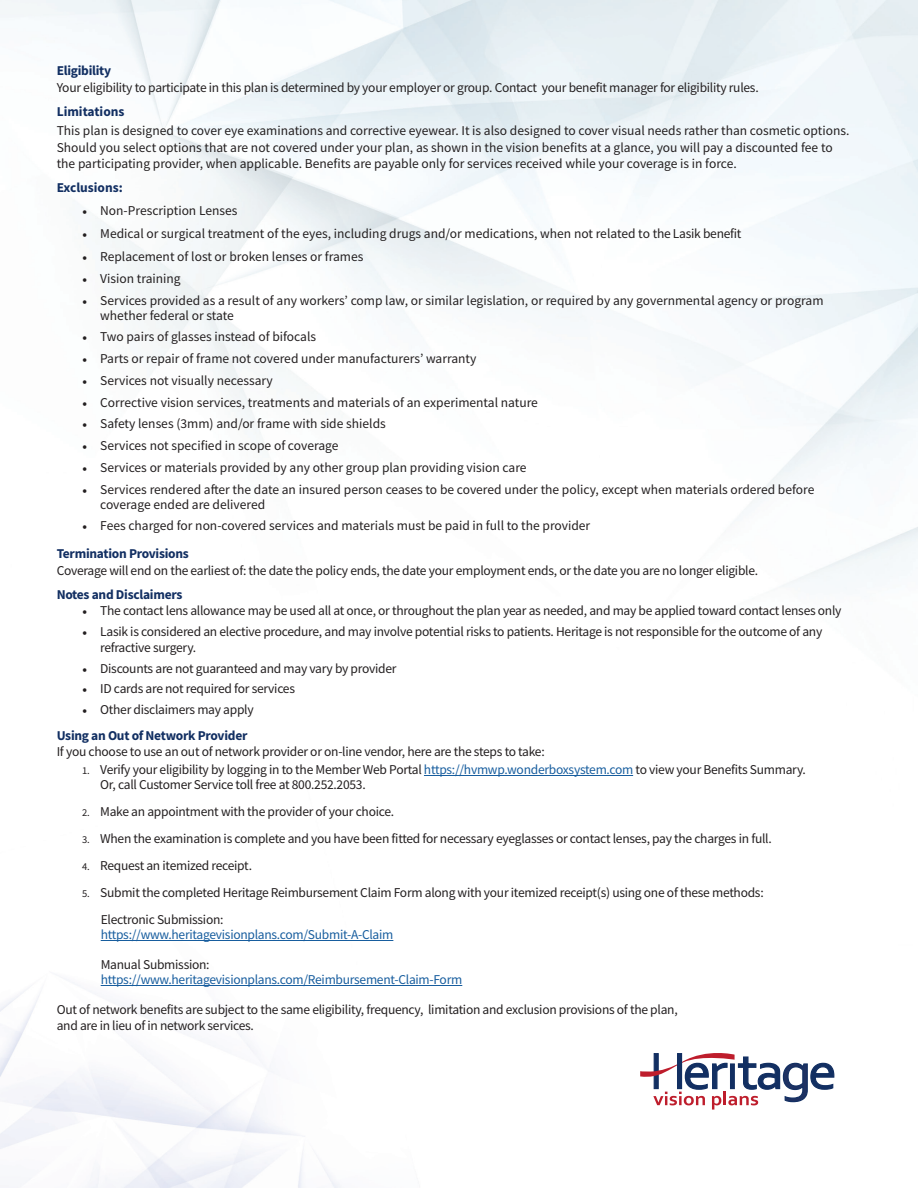
<style>
.page{position:relative;width:918px;height:1188px;background:#fff}
.page>*{position:absolute;margin:0;border:0;box-sizing:border-box;transform-origin:0 0}
.t1{font:13.5px/16.2px "Source Sans Pro";letter-spacing:-.02em;color:#231f20}
.t2{font:13.5px/16.5px "Source Sans Pro";color:#231f20}
.t3{font:13.5px "Source Sans Pro";letter-spacing:-.02em;color:#175d9e}
.t4{font:700 13.5px/25.5px "Source Sans Pro";letter-spacing:-.02em;color:#122f62}
.t5{font:700 13.5px "Source Sans Pro";color:#122f62}
.s1{font-family:"Minion Pro"}
.s2{font-weight:700;color:#122f62}
.s3{font-family:"Minion Pro";font-weight:400;color:#231f20}
.s4{font-weight:400;color:#231f20}
.s5{font-size:10.5px}
.s6{color:#175d9e}
</style>
<div class="page">
<svg style="left:640px;top:1053px;width:195px;height:57px"></svg>
<div style="left:677px;top:1053px;width:5px;height:36px;background:#122f62"></div>
<hr style="left:424px;top:775px;width:209px;height:1px;background:#175d9e">
<hr style="left:101px;top:940px;width:292px;height:1px;background:#175d9e">
<hr style="left:101px;top:985px;width:361px;height:1px;background:#175d9e">
<p class="t4" style="left:57px;top:58px;width:56px">Eligibility</p>
<p class="t1" style="left:57px;top:79px;width:704px">Your eligibility to participate in this plan is determined by your employer or group. Contact your benefit manager for eligibility rules.</p>
<p class="t5" style="left:57px;top:102px;width:69px">Limitations</p>
<p class="t2" style="left:57px;top:122px;width:794px">This plan is designed to cover eye examinations and corrective eyewear. It is also designed to cover visual needs rather than cosmetic options.<br>Should you select options that are not covered under your plan, as shown in the vision benefits at a glance, you will pay a discounted fee to the participating provider, when applicable. Benefits are payable only for services received while your coverage is in force.</p>
<p class="t5" style="left:57px;top:179px;width:68px">Exclusions:</p>
<p class="t2" style="left:82px;top:202px;width:157px"><span class="s1">•</span> Non-Prescription Lenses</p>
<p class="t2" style="left:82px;top:225px;width:661px"><span class="s1">•</span> Medical or surgical treatment of the eyes, including drugs and/or medications, when not related to the Lasik benefit</p>
<p class="t2" style="left:82px;top:248px;width:283px"><span class="s1">•</span> Replacement of lost or broken lenses or frames</p>
<p class="t2" style="left:82px;top:270px;width:100px"><span class="s1">•</span> Vision training</p>
<p class="t2" style="left:100px;top:293px;width:725px;line-height:15px;text-indent:-18px"><span class="s1">•</span> Services provided as a result of any workers’ comp law, or similar legislation, or required by any governmental agency or program whether federal or state</p>
<p class="t2" style="left:82px;top:329px;width:235px"><span class="s1">•</span> Two pairs of glasses instead of bifocals</p>
<p class="t2" style="left:82px;top:350px;width:396px"><span class="s1">•</span> Parts or repair of frame not covered under manufacturers’ warranty</p>
<p class="t2" style="left:82px;top:372px;width:192px"><span class="s1">•</span> Services not visually necessary</p>
<p class="t2" style="left:82px;top:394px;width:457px"><span class="s1">•</span> Corrective vision services, treatments and materials of an experimental nature</p>
<p class="t2" style="left:82px;top:416px;width:305px"><span class="s1">•</span> Safety lenses (3mm) and/or frame with side shields</p>
<p class="t2" style="left:82px;top:437px;width:258px"><span class="s1">•</span> Services not specified in scope of coverage</p>
<p class="t2" style="left:82px;top:459px;width:446px"><span class="s1">•</span> Services or materials provided by any other group plan providing vision care</p>
<p class="t2" style="left:100px;top:482px;width:716px;line-height:15px;text-indent:-18px"><span class="s1">•</span> Services rendered after the date an insured person ceases to be covered under the policy, except when materials ordered before coverage ended are delivered</p>
<p class="t2" style="left:57px;top:512px;width:535px;line-height:27.8px;text-indent:26px"><span class="s1">•</span> Fees charged for non-covered services and materials must be paid in full to the provider<br><span class="s2">Termination Provisions</span></p>
<p class="t1" style="left:57px;top:562px;width:703px">Coverage will end on the earliest of: the date the policy ends, the date your employment ends, or the date you are no longer eligible.</p>
<p class="t4" style="left:57px;top:581px;width:127px">Notes and Disclaimers</p>
<p class="t1" style="left:82px;top:602px;width:761px"><span class="s1">•</span> The contact lens allowance may be used all at once, or throughout the plan year as needed, and may be applied toward contact lenses only</p>
<p class="t1" style="left:100px;top:623px;width:724px;text-indent:-18px"><span class="s1">•</span> Lasik is considered an elective procedure, and may involve potential risks to patients. Heritage is not responsible for the outcome of any refractive surgery.</p>
<p class="t1" style="left:82px;top:660px;width:316px"><span class="s1">•</span> Discounts are not guaranteed and may vary by provider</p>
<p class="t1" style="left:82px;top:681px;width:214px"><span class="s1">•</span> ID cards are not required for services</p>
<p class="t4" style="left:57px;top:697px;width:199px;text-indent:26px"><span class="s3">•</span> <span class="s4">Other disclaimers may apply<br></span>Using an Out of Network Provider</p>
<p class="t1" style="left:57px;top:743px;width:490px">If you choose to use an out of network provider or on-line vendor, here are the steps to take:</p>
<p class="t1" style="left:100px;top:762px;width:707px;line-height:15px;text-indent:-18px"><span class="s5">1.</span> Verify your eligibility by logging in to the Member Web Portal <span class="s6">https://hvmwp.wonderboxsystem.com</span> to view your Benefits Summary.<br>Or, call Customer Service toll free at 800.252.2053.</p>
<p class="t1" style="left:82px;top:803px;width:313px"><span class="s5">2.</span> Make an appointment with the provider of your choice.</p>
<p class="t1" style="left:82px;top:830px;width:691px"><span class="s5">3.</span> When the examination is complete and you have been fitted for necessary eyeglasses or contact lenses, pay the charges in full.</p>
<p class="t1" style="left:82px;top:857px;width:171px"><span class="s5">4.</span> Request an itemized receipt.</p>
<p class="t1" style="left:101px;top:879px;width:665px;line-height:27px;text-indent:-19px"><span class="s5">5.</span> Submit the completed Heritage Reimbursement Claim Form along with your itemized receipt(s) using one of these methods:<br>Electronic Submission:</p>
<p class="t3" style="left:101px;top:926px;width:294px">https://www.heritagevisionplans.com/Submit-A-Claim</p>
<p class="t1" style="left:101px;top:956px;width:110px">Manual Submission:</p>
<p class="t3" style="left:101px;top:971px;width:363px">https://www.heritagevisionplans.com/Reimbursement-Claim-Form</p>
<p class="t1" style="left:57px;top:1001px;width:623px">Out of network benefits are subject to the same eligibility, frequency, limitation and exclusion provisions of the plan, and are in lieu of in network services.</p>
</div>
